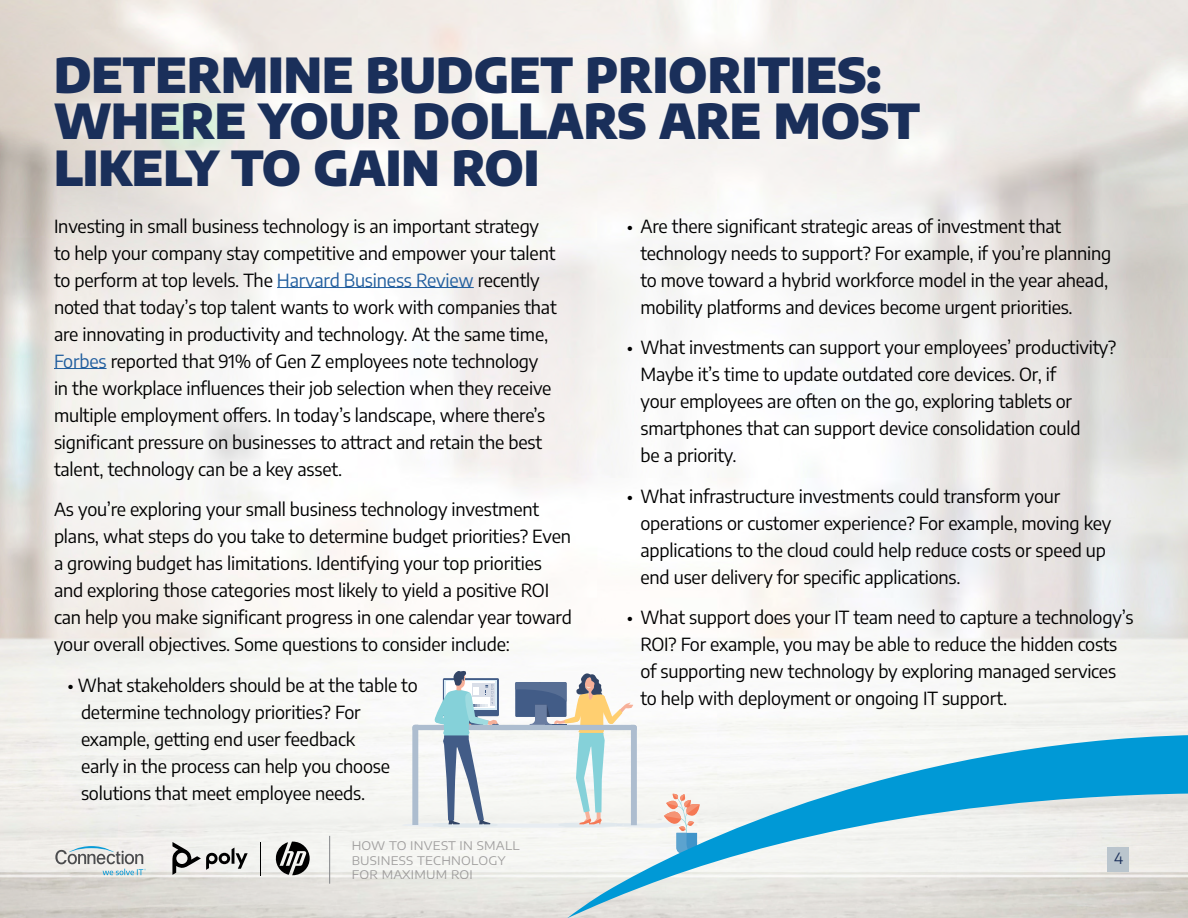
<style>
.page{position:relative;width:1188px;height:918px;background:#fff}
.page>*{position:absolute;margin:0;border:0;box-sizing:border-box;transform-origin:0 0}
.t1{font:900 48px/46.5px "Encode Sans";color:#1a2f5a}
.t2{font:18px/27px "Encode Sans";letter-spacing:-.01em;color:#000}
.t3{font:15.45px "Encode Sans";color:#1a2f5a}
.t4{font:11.85px/14.2px "Encode Sans Expanded";letter-spacing:.02em;color:#676466}
.s1{color:#215e9e}
</style>
<div class="page">
<img style="left:0;top:0;width:1188px;height:918px">
<hr style="left:277px;top:287px;width:197px;height:1px;background:#215e9e">
<hr style="left:54px;top:368px;width:53px;height:1px;background:#215e9e">
<svg style="left:397px;top:671px;width:303px;height:182px"></svg>
<svg style="left:567px;top:735px;width:621px;height:183px"></svg>
<hr style="left:329px;top:836px;width:1px;height:48px;background:#818386">
<svg style="left:172px;top:842px;width:76px;height:33px"></svg>
<svg style="left:274px;top:841px;width:36px;height:34px"></svg>
<hr style="left:261px;top:842px;width:1px;height:33px;background:#000">
<svg style="left:55px;top:846px;width:91px;height:29px;background:#c8cdcd"></svg>
<h1 class="t1" style="left:54px;top:48px;width:868px">DETERMINE BUDGET PRIORITIES:<br>WHERE YOUR DOLLARS ARE MOST<br>LIKELY TO GAIN ROI</h1>
<p class="t2" style="left:640px;top:212px;width:472px;text-indent:-14px">• Are there significant strategic areas of investment that technology needs to support? For example, if you’re planning to move toward a hybrid workforce model in the year ahead, mobility platforms and devices become urgent priorities.</p>
<p class="t2" style="left:640px;top:333px;width:477px;text-indent:-14px">• What investments can support your employees’ productivity?<br>Maybe it’s time to update outdated core devices. Or, if<br>your employees are often on the go, exploring tablets or smartphones that can support device consolidation could<br>be a priority.</p>
<p class="t2" style="left:640px;top:482px;width:472px;text-indent:-14px">• What infrastructure investments could transform your operations or customer experience? For example, moving key applications to the cloud could help reduce costs or speed up end user delivery for specific applications.</p>
<p class="t2" style="left:640px;top:603px;width:495px;text-indent:-14px">• What support does your IT team need to capture a technology’s ROI? For example, you may be able to reduce the hidden costs of supporting new technology by exploring managed services to help with deployment or ongoing IT support.</p>
<p class="t2" style="left:54px;top:212px;width:504px">Investing in small business technology is an important strategy to help your company stay competitive and empower your talent to perform at top levels. The <span class="s1">Harvard Business Review</span> recently noted that today’s top talent wants to work with companies that are innovating in productivity and technology. At the same time, <span class="s1">Forbes</span> reported that 91% of Gen Z employees note technology in the workplace influences their job selection when they receive multiple employment offers. In today’s landscape, where there’s significant pressure on businesses to attract and retain the best talent, technology can be a key asset.</p>
<p class="t2" style="left:54px;top:495px;width:519px">As you’re exploring your small business technology investment plans, what steps do you take to determine budget priorities? Even a growing budget has limitations. Identifying your top priorities and exploring those categories most likely to yield a positive ROI can help you make significant progress in one calendar year toward your overall objectives. Some questions to consider include:</p>
<p class="t2" style="left:81px;top:671px;width:338px;text-indent:-14px">• What stakeholders should be at the table to determine technology priorities? For example, getting end user feedback<br>early in the process can help you choose solutions that meet employee needs.</p>
<p class="t4" style="left:352px;top:838px;width:170px">HOW TO INVEST IN SMALL<br>BUSINESS TECHNOLOGY<br>FOR MAXIMUM ROI</p>
<p class="t3" style="left:1114px;top:848px;width:11px">4</p>
</div>
